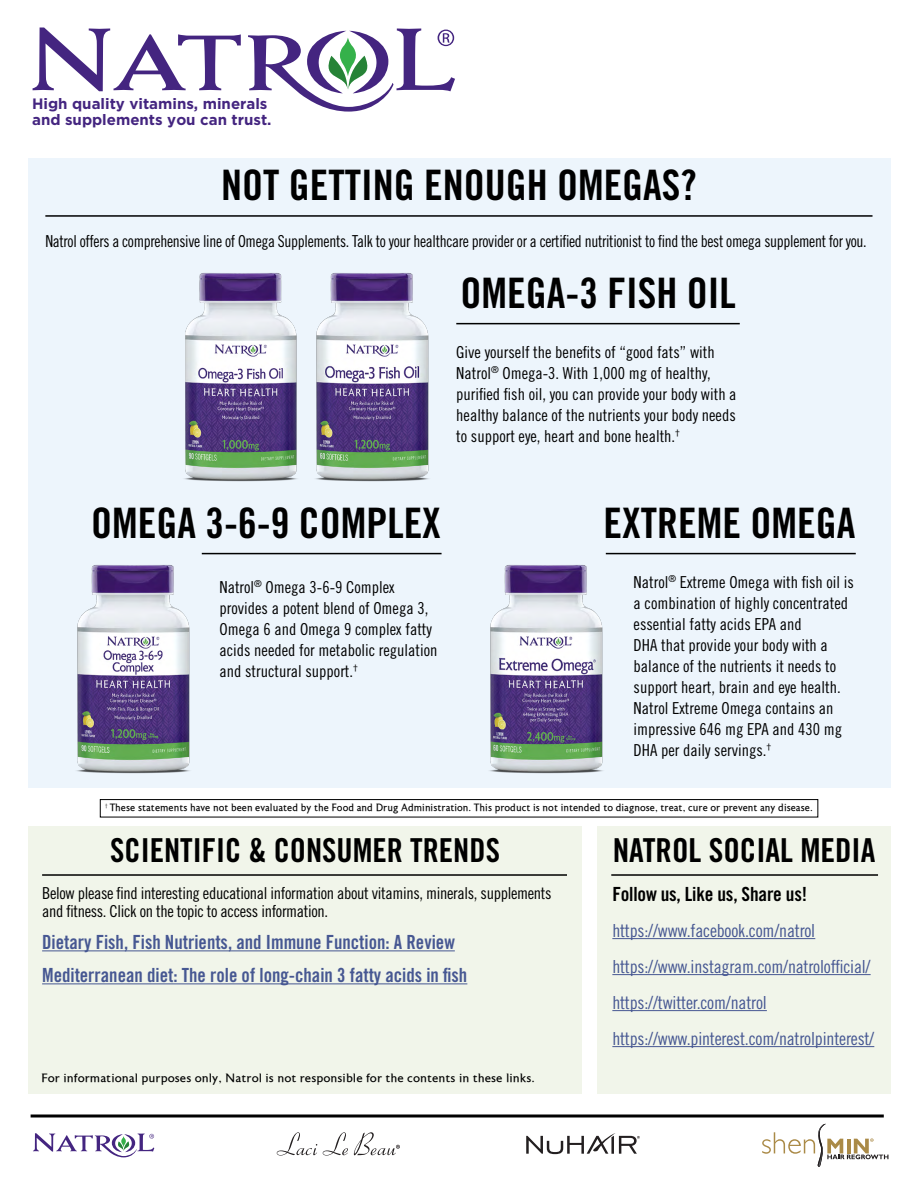
<style>
.page{position:relative;width:918px;height:1188px;background:#fff}
.page>*{position:absolute;margin:0;border:0;box-sizing:border-box;transform-origin:0 0}
.t1{font:42px "Trade Gothic LT Std Bd Cn 20";color:#000}
.t2{font:33px "Trade Gothic LT Std Bd Cn 20";color:#000}
.t3{font:19.5px/33px "Trade Gothic LT Std Bd Cn 20";color:#465792}
.t4{font:19.5px "Trade Gothic LT Std Bd Cn 20";letter-spacing:-.01em;color:#000}
.t5{font:18px/36px "Trade Gothic LT Std Cn 18";letter-spacing:-.01em;color:#465792}
.t6{font:16.5px/21px "Trade Gothic LT Std Cn 18";color:#000}
.t7{font:16.5px "Trade Gothic LT Std Cn 18";letter-spacing:-.02em;color:#000;scale:.95 1}
.t8{font:16.5px/18px "Trade Gothic LT Std Cn 18";letter-spacing:-.02em;color:#000}
.t9{font:700 15px/15.9px "Gotham";color:#442580}
.t10{font:12px "Astoria Roman";color:#000}
.t11{font:10.5px "Astoria Roman";color:#000;scale:.92 1}
</style>
<div class="page">
<div style="left:100px;top:799px;width:718px;height:18px;border:1px solid #000"></div>
<div style="left:28px;top:826px;width:554px;height:268px;background:#f1f5ea"></div>
<div style="left:597px;top:826px;width:294px;height:268px;background:#f1f5ea"></div>
<div style="left:28px;top:158px;width:863px;height:629px;background:#edf5fc"></div>
<svg style="left:31px;top:1114px;width:853px;height:4px;background:#3f3f3f"></svg>
<svg style="left:33px;top:28px;width:208px;height:63px"></svg>
<svg style="left:248px;top:28px;width:207px;height:84px"></svg>
<svg style="left:33px;top:1133px;width:121px;height:24px"></svg>
<svg style="left:277px;top:1132px;width:40px;height:24px"></svg>
<svg style="left:323px;top:1132px;width:25px;height:24px"></svg>
<svg style="left:354px;top:1132px;width:46px;height:23px"></svg>
<svg style="left:526px;top:1133px;width:114px;height:21px"></svg>
<svg style="left:762px;top:1124px;width:126px;height:43px"></svg>
<hr style="left:42px;top:950px;width:413px;height:1px;background:#465792">
<hr style="left:42px;top:983px;width:425px;height:1px;background:#465792">
<hr style="left:42px;top:874px;width:525px;height:2px;background:#000">
<hr style="left:611px;top:874px;width:267px;height:2px;background:#000">
<hr style="left:612px;top:938px;width:203px;height:1px;background:#465792">
<hr style="left:612px;top:974px;width:259px;height:1px;background:#465792">
<hr style="left:612px;top:1010px;width:155px;height:1px;background:#465792">
<hr style="left:612px;top:1046px;width:262px;height:1px;background:#465792">
<img style="left:351px;top:273px;width:132px;height:209px">
<img style="left:489px;top:565px;width:114px;height:209px">
<img style="left:184px;top:273px;width:167px;height:209px">
<img style="left:76px;top:565px;width:114px;height:209px">
<hr style="left:456px;top:323px;width:284px;height:1px;background:#000">
<hr style="left:606px;top:553px;width:250px;height:1px;background:#000">
<hr style="left:45px;top:215px;width:828px;height:2px;background:#000">
<hr style="left:202px;top:553px;width:240px;height:1px;background:#000">
<p class="t9" style="left:32px;top:96px;width:241px">High quality vitamins, minerals and supplements you can trust.</p>
<h1 class="t1" style="left:221px;top:160px;width:477px">NOT GETTING ENOUGH OMEGAS?</h1>
<p class="t7" style="left:45px;top:231px;width:866px">Natrol offers a comprehensive line of Omega Supplements. Talk to your healthcare provider or a certified nutritionist to find the best omega supplement for you.</p>
<h1 class="t1" style="left:460px;top:267px;width:277px">OMEGA-3 FISH OIL</h1>
<p class="t6" style="left:456px;top:341px;width:282px">Give yourself the benefits of “good fats” with Natrol<sup>®</sup> Omega-3. With 1,000 mg of healthy, purified fish oil, you can provide your body with a healthy balance of the nutrients your body needs to support eye, heart and bone health.<sup>†</sup></p>
<h1 class="t1" style="left:91px;top:497px;width:351px">OMEGA 3-6-9 COMPLEX</h1>
<p class="t6" style="left:219px;top:576px;width:220px">Natrol<sup>®</sup> Omega 3-6-9 Complex provides a potent blend of Omega 3,<br>Omega 6 and Omega 9 complex fatty acids needed for metabolic regulation and structural support.<sup>†</sup></p>
<h1 class="t1" style="left:603px;top:497px;width:253px">EXTREME OMEGA</h1>
<p class="t6" style="left:634px;top:571px;width:222px">Natrol<sup>®</sup> Extreme Omega with fish oil is a combination of highly concentrated essential fatty acids EPA and<br>DHA that provide your body with a balance of the nutrients it needs to support heart, brain and eye health.<br>Natrol Extreme Omega contains an impressive 646 mg EPA and 430 mg DHA per daily servings.<sup>†</sup></p>
<p class="t11" style="left:105px;top:802px;width:771px"><sup>†</sup> These statements have not been evaluated by the Food and Drug Administration. This product is not intended to diagnose, treat, cure or prevent any disease.</p>
<h2 class="t2" style="left:110px;top:830px;width:391px">SCIENTIFIC &amp; CONSUMER TRENDS</h2>
<p class="t8" style="left:42px;top:884px;width:511px">Below please find interesting educational information about vitamins, minerals, supplements and fitness. Click on the topic to access information.</p>
<p class="t3" style="left:42px;top:925px;width:427px">Dietary Fish, Fish Nutrients, and Immune Function: A Review<br>Mediterranean diet: The role of long-chain 3 fatty acids in fish</p>
<p class="t10" style="left:41px;top:1071px;width:495px">For informational purposes only, Natrol is not responsible for the contents in these links.</p>
<h2 class="t2" style="left:613px;top:830px;width:264px">NATROL SOCIAL MEDIA</h2>
<p class="t4" style="left:612px;top:882px;width:196px">Follow us, Like us, Share us!</p>
<p class="t5" style="left:612px;top:912px;width:263px">https://www.facebook.com/natrol https://www.instagram.com/natrolofficial/ https://twitter.com/natrol https://www.pinterest.com/natrolpinterest/</p>
</div>
